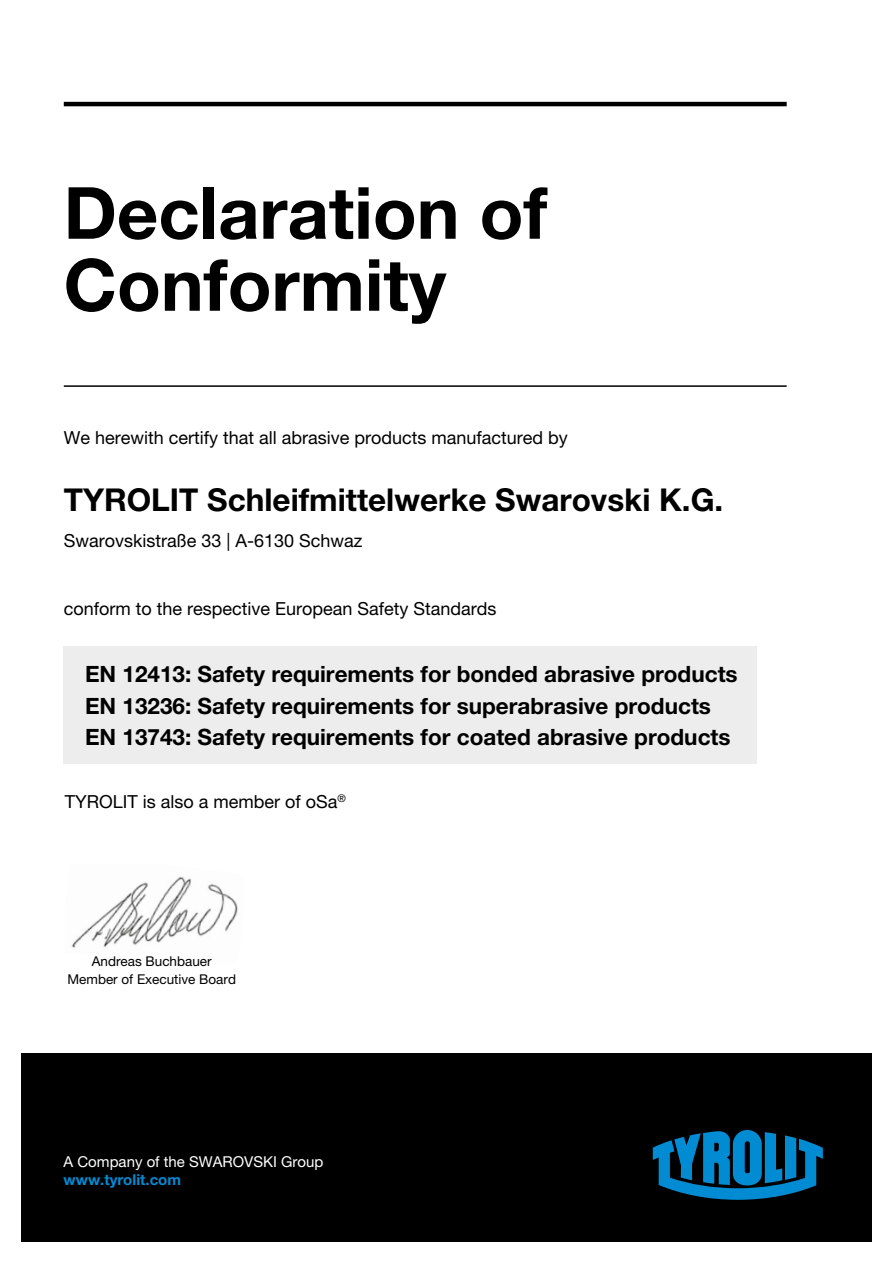
<style>
.page{position:relative;width:893px;height:1263px;background:#fff}
.page>*{position:absolute;margin:0;border:0;box-sizing:border-box;transform-origin:0 0}
.t1{font:700 72px/72px "Helvetica Neue LT Pro";color:#000}
.t2{font:700 31.5px "Helvetica Neue LT Pro";color:#000}
.t3{font:700 22.5px/31.5px "Helvetica Neue LT Pro";color:#000}
.t4{font:18px "Helvetica Neue LT Pro";color:#000}
.t5{font:15px "Helvetica Neue LT Pro";color:#fff}
.t6{font:700 15px "Helvetica Neue LT Pro";color:#008bd2}
.t7{font:13.5px/18px "Helvetica Neue LT Pro";color:#000;text-align:center}
</style>
<div class="page">
<div style="left:64px;top:646px;width:693px;height:117px;background:#ededed"></div>
<hr style="left:64px;top:102px;width:723px;height:4px;background:#000">
<hr style="left:64px;top:385px;width:723px;height:2px;background:#000">
<img style="left:71px;top:876px;width:167px;height:72px">
<div style="left:21px;top:1053px;width:851px;height:189px;background:#000"></div>
<svg style="left:653px;top:1130px;width:170px;height:70px"></svg>
<h1 class="t1" style="left:64px;top:175px;width:485px">Declaration of<br>Conformity</h1>
<p class="t4" style="left:64px;top:427px;width:506px">We herewith certify that all abrasive products manufactured by</p>
<h2 class="t2" style="left:64px;top:481px;width:661px">TYROLIT Schleifmittelwerke Swarovski K.G.</h2>
<p class="t4" style="left:64px;top:530px;width:300px">Swarovskistraße 33 | A-6130 Schwaz</p>
<p class="t4" style="left:64px;top:598px;width:434px">conform to the respective European Safety Standards</p>
<p class="t3" style="left:85px;top:658px;width:654px">EN 12413: Safety requirements for bonded abrasive products<br>EN 13236: Safety requirements for superabrasive products<br>EN 13743: Safety requirements for coated abrasive products</p>
<p class="t4" style="left:65px;top:791px;width:283px">TYROLIT is also a member of oSa<sup>®</sup></p>
<p class="t7" style="left:67px;top:952px;width:170px">Andreas Buchbauer<br>Member of Executive Board</p>
<p class="t5" style="left:64px;top:1153px;width:261px">A Company of the SWAROVSKI Group</p>
<p class="t6" style="left:64px;top:1171px;width:119px">www.tyrolit.com</p>
</div>
